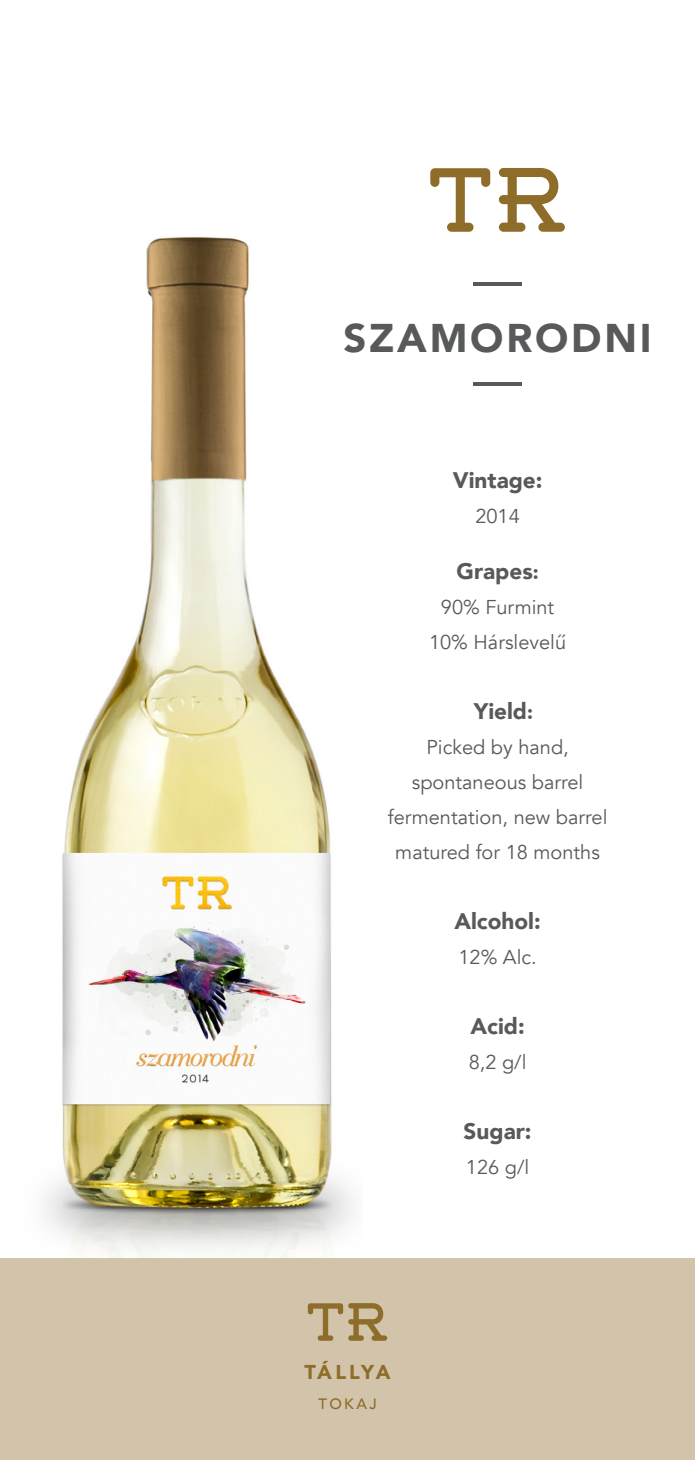
<style>
.page{position:relative;width:695px;height:1460px;background:#fff}
.page>*{position:absolute;margin:0;border:0;box-sizing:border-box;transform-origin:0 0}
.t1{font:900 40px "Avenir";letter-spacing:.07em;color:#58595b}
.t2{font:900 22.5px "Avenir";color:#58595b}
.t3{font:20px/35px "Avenir";color:#58595b;text-align:center}
.t4{font:900 20px "Avenir";letter-spacing:.085em;color:#8e6c29}
.t5{font:500 15px "Avenir";letter-spacing:.16em;color:#8e6c29}
.s1{font-size:20px}
</style>
<div class="page">
<img style="left:45px;top:237px;width:308px;height:1021px">
<hr style="left:473px;top:282px;width:49px;height:4px;background:#58595b">
<hr style="left:473px;top:382px;width:49px;height:4px;background:#58595b">
<svg style="left:430px;top:168px;width:60px;height:64px"></svg>
<svg style="left:499px;top:168px;width:65px;height:64px"></svg>
<div style="left:0;top:1258px;width:694px;height:202px;background:#d2c4aa"></div>
<svg style="left:308px;top:1303px;width:79px;height:38px"></svg>
<h1 class="t1" style="left:343px;top:304px;width:310px">SZAMORODNI</h1>
<p class="t2" style="left:452px;top:461px;width:91px">Vintage:</p>
<p class="t3" style="left:475px;top:499px;width:46px">2014</p>
<p class="t2" style="left:456px;top:552px;width:84px">Grapes<span class="s1">:</span></p>
<p class="t3" style="left:429px;top:590px;width:139px">90% Furmint<br>10% Hárslevelű</p>
<p class="t2" style="left:474px;top:692px;width:61px">Yield<span class="s1">:</span></p>
<p class="t3" style="left:387px;top:730px;width:221px">Picked by hand, spontaneous barrel fermentation, new barrel matured for 18 months</p>
<p class="t2" style="left:454px;top:902px;width:88px">Alcohol:</p>
<p class="t3" style="left:458px;top:940px;width:80px">12% Alc.</p>
<p class="t2" style="left:470px;top:1007px;width:56px">Acid:</p>
<p class="t3" style="left:468px;top:1045px;width:59px">8,2 g/l</p>
<p class="t4" style="left:304px;top:1355px;width:88px">TÁLLYA</p>
<p class="t5" style="left:318px;top:1391px;width:60px">TOKAJ</p>
<p class="t2" style="left:463px;top:1112px;width:69px">Sugar:</p>
<p class="t3" style="left:466px;top:1150px;width:65px">126 g/l</p>
</div>
